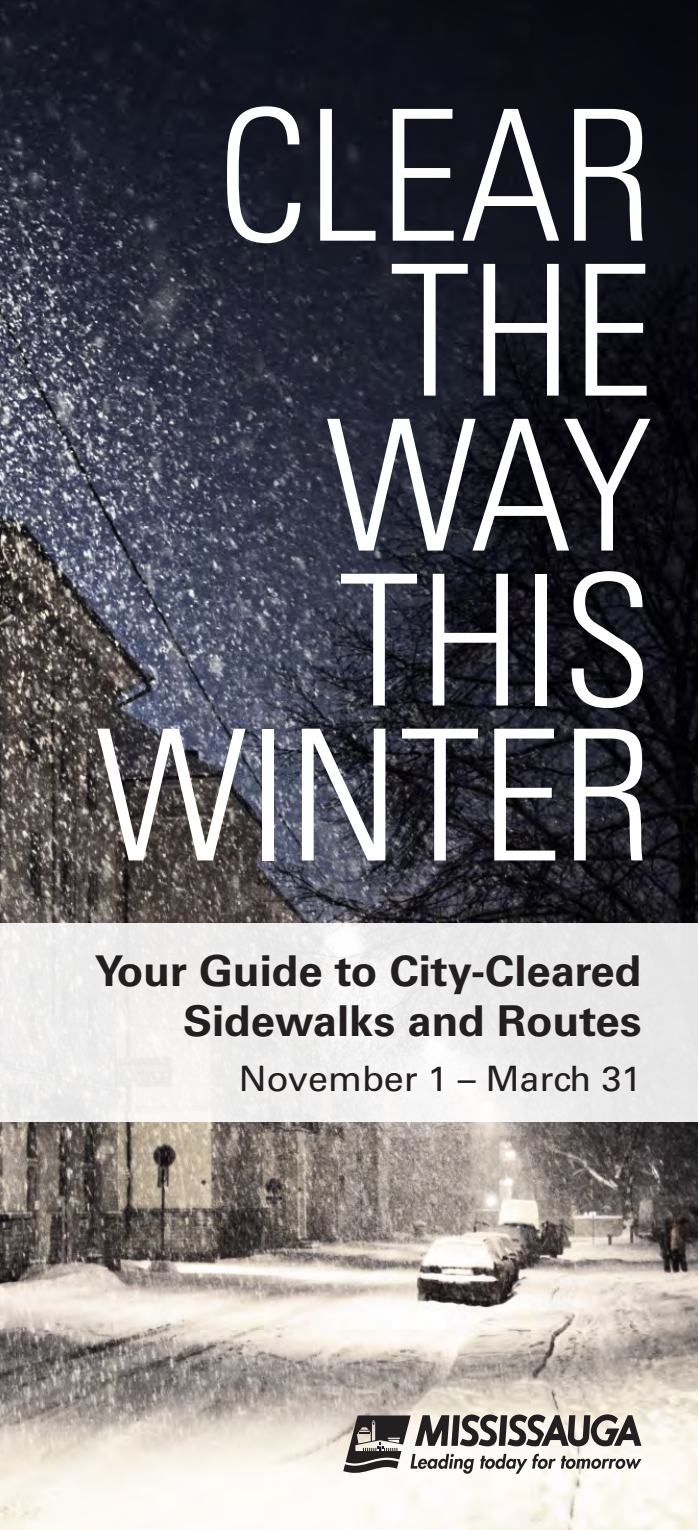
<style>
.page{position:relative;width:698px;height:1530px;background:#fff}
.page>*{position:absolute;margin:0;border:0;box-sizing:border-box;transform-origin:0 0}
.t1{font:300 condensed 182.5px/155px "Univers";color:#fff;text-align:right}
.t2{font:700 42.5px/50px "Univers";color:#231f20;text-align:right}
.t3{font:35px "Univers";color:#231f20}
</style>
<div class="page">
<img style="left:0;top:0;width:698px;height:1530px">
<svg style="left:343px;top:1414px;width:298px;height:60px"></svg>
<div style="left:0;top:923px;width:698px;height:198px;background:#eeeded"></div>
<h1 class="t1" style="left:95px;top:99px;width:559px">CLEAR<br>THE<br>WAY<br>THIS<br>WINTER</h1>
<p class="t2" style="left:94px;top:946px;width:548px">Your Guide to City-Cleared<br>Sidewalks and Routes</p>
<p class="t3" style="left:239px;top:1058px;width:404px">November 1 – March 31</p>
</div>
